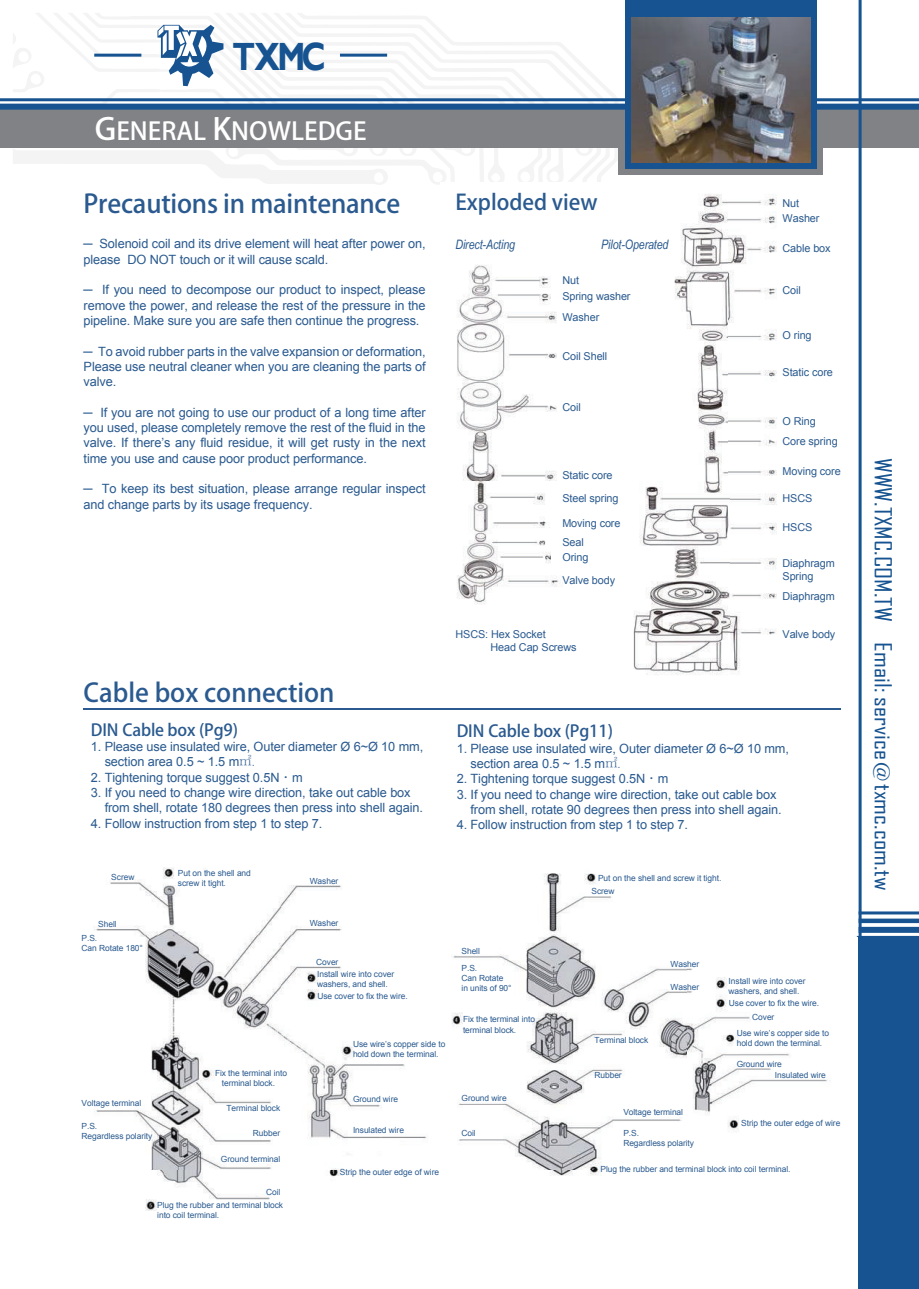
<style>
.page{position:relative;width:919px;height:1289px;background:#fff}
.page>*{position:absolute;margin:0;border:0;box-sizing:border-box;transform-origin:0 0}
.t1{font:700 39.3px "Gill Sans";color:#165390;scale:.8 1}
.t2{font:700 25.5px "Adobe Fan Heiti Std";letter-spacing:-.01em;color:#2a5a8f}
.t3{font:700 24.3px "Adobe Fan Heiti Std";color:#fff;scale:1.04 1}
.t4{font:22.5px "Agency FB";color:#165390;scale:1.2 1}
.t5{font:700 21.45px "Adobe Fan Heiti Std";color:#2a5a8f}
.t6{font:700 16.5px "Adobe Fan Heiti Std";letter-spacing:-.01em;color:#2a5a8f}
.t7{font:italic 13.05px "Arial Narrow";letter-spacing:-.01em;color:#2a5a8f}
.t8{font:12.75px/15.3px "Arial";letter-spacing:-.01em;color:#2a5a8f}
.t9{font:10.8px/15px "Arial";letter-spacing:-.01em;color:#2a5a8f}
.t10{font:8.4px/10.1px "Arial";letter-spacing:-.01em;color:#2a5a8f}
.s1{font-size:30px}
.s2{font-family:"Adobe Ming Std";font-weight:300}
.s3{font-family:"P Ming Li U"}
</style>
<div class="page">
<svg style="left:568px;top:75px;width:33px;height:107px"></svg>
<svg style="left:446px;top:156px;width:58px;height:26px"></svg>
<svg style="left:446px;top:36px;width:147px;height:120px"></svg>
<div style="left:0;top:105px;width:918px;height:43px;background:#808285"></div>
<div style="left:618px;top:135px;width:204px;height:40px;background:#808285"></div>
<div style="left:625px;top:0;width:191px;height:168px;background:#165390"></div>
<hr style="left:0;top:98px;width:918px;height:3px;background:#165390">
<div style="left:0;top:104px;width:918px;height:6px;background:#165390"></div>
<svg style="left:13px;top:13px;width:433px;height:172px"></svg>
<img style="left:631px;top:17px;width:179px;height:145px">
<hr style="left:858px;top:0;width:3px;height:1194px;background:#165390">
<div style="left:858px;top:936px;width:60px;height:352px;background:#165390"></div>
<div style="left:858px;top:926px;width:60px;height:6px;background:#165390"></div>
<div style="left:858px;top:918px;width:60px;height:5px;background:#165390"></div>
<hr style="left:858px;top:911px;width:60px;height:3px;background:#165390">
<hr style="left:84px;top:707px;width:757px;height:2px;background:#2a5a8f">
<img style="left:93px;top:867px;width:737px;height:344px">
<img style="left:440px;top:183px;width:337px;height:492px">
<h1 class="t1" style="left:233px;top:34px;width:118px">TXMC</h1>
<h3 class="t3" style="left:95px;top:117px;width:263px"><span class="s1">G</span>ENERAL <span class="s1">K</span>NOWLEDGE</h3>
<h2 class="t2" style="left:84px;top:188px;width:318px">Precautions in maintenance</h2>
<p class="t8" style="left:84px;top:236px;width:343px">─ Solenoid coil and its drive element will heat after power on, please DO NOT touch or it will cause scald.</p>
<p class="t8" style="left:84px;top:282px;width:343px;text-align:justify">─ If you need to decompose our product to inspect, please remove the power, and release the rest of the pressure in the pipeline. Make sure you are safe then continue the progress.</p>
<p class="t8" style="left:84px;top:343px;width:343px;text-align:justify">─ To avoid rubber parts in the valve expansion or deformation, Please use neutral cleaner when you are cleaning the parts of valve.</p>
<p class="t8" style="left:84px;top:405px;width:343px;text-align:justify">─ If you are not going to use our product of a long time after you used, please completely remove the rest of the fluid in the valve. If there’s any fluid residue, it will get rusty in the next time you use and cause poor product performance.</p>
<p class="t8" style="left:84px;top:481px;width:343px">─ To keep its best situation, please arrange regular inspect and change parts by its usage frequency.</p>
<h2 class="t2" style="left:84px;top:677px;width:252px">Cable box connection</h2>
<p class="t6" style="left:91px;top:719px;width:149px">DIN Cable box (Pg9)</p>
<p class="t8" style="left:105px;top:739px;width:320px;text-indent:-14px">1. Please use insulated wire, Outer diameter Ø 6~Ø 10 mm, section area 0.5 ~ 1.5 m<span class="s2">㎡.</span></p>
<p class="t8" style="left:91px;top:769px;width:213px">2. Tightening torque suggest 0.5N<span class="s2">‧</span>m</p>
<p class="t8" style="left:105px;top:785px;width:320px;text-indent:-14px">3. If you need to change wire direction, take out cable box from shell, rotate 180 degrees then press into shell again.</p>
<p class="t8" style="left:91px;top:815px;width:233px">4. Follow instruction from step 1 to step 7.</p>
<h3 class="t5" style="left:455px;top:189px;width:144px">Exploded view</h3>
<p class="t7" style="left:455px;top:235px;width:61px">Direct-Acting</p>
<p class="t7" style="left:601px;top:235px;width:69px">Pilot-Operated</p>
<p class="t9" style="left:562px;top:273px;width:70px">Nut<br>Spring washer</p>
<p class="t9" style="left:562px;top:309px;width:38px">Washer</p>
<p class="t9" style="left:562px;top:348px;width:46px">Coil Shell</p>
<p class="t9" style="left:562px;top:399px;width:20px">Coil</p>
<p class="t9" style="left:562px;top:464px;width:58px;line-height:23px">Static core<br>Steel spring</p>
<p class="t9" style="left:562px;top:514px;width:60px;line-height:18.6px">Moving core<br>Seal</p>
<p class="t9" style="left:562px;top:546px;width:54px;line-height:22.6px">Oring<br>Valve body</p>
<p class="t9" style="left:490px;top:627px;width:88px;line-height:13px;text-indent:-35px">HSCS: Hex Socket<br>Head Cap Screws</p>
<p class="t9" style="left:782px;top:196px;width:38px">Nut<br>Washer</p>
<p class="t9" style="left:782px;top:241px;width:50px">Cable box</p>
<p class="t9" style="left:782px;top:283px;width:20px">Coil</p>
<p class="t9" style="left:782px;top:328px;width:31px">O ring</p>
<p class="t9" style="left:782px;top:365px;width:52px">Static core</p>
<p class="t9" style="left:782px;top:411px;width:57px;line-height:19.5px">O Ring<br>Core spring</p>
<p class="t9" style="left:782px;top:464px;width:60px">Moving core</p>
<p class="t9" style="left:782px;top:491px;width:31px">HSCS</p>
<p class="t9" style="left:782px;top:520px;width:31px">HSCS</p>
<p class="t9" style="left:782px;top:557px;width:54px;line-height:13px">Diaphragm<br>Spring</p>
<p class="t9" style="left:782px;top:589px;width:54px">Diaphragm</p>
<p class="t9" style="left:782px;top:626px;width:54px">Valve body</p>
<p class="t6" style="left:456px;top:721px;width:158px">DIN Cable box (Pg11)</p>
<p class="t8" style="left:470px;top:740px;width:320px;text-indent:-14px">1. Please use insulated wire, Outer diameter Ø 6~Ø 10 mm, section area 0.5 ~ 1.5 m<span class="s2">㎡.</span></p>
<p class="t8" style="left:456px;top:771px;width:213px">2. Tightening torque suggest 0.5N<span class="s2">‧</span>m</p>
<p class="t8" style="left:470px;top:786px;width:313px;text-indent:-14px">3. If you need to change wire direction, take out cable box from shell, rotate 90 degrees then press into shell again.</p>
<p class="t8" style="left:456px;top:817px;width:233px">4. Follow instruction from step 1 to step 7.</p>
<p class="t10" style="left:111px;top:872px;width:25px">Screw</p>
<p class="t10" style="left:178px;top:868px;width:75px">Put on the shell and screw it tight.</p>
<p class="t10" style="left:598px;top:872px;width:125px">Put on the shell and screw it tight.</p>
<p class="t10" style="left:310px;top:875px;width:30px">Washer</p>
<p class="t10" style="left:591px;top:886px;width:25px">Screw</p>
<p class="t10" style="left:98px;top:919px;width:20px">Shell</p>
<p class="t10" style="left:310px;top:917px;width:30px">Washer</p>
<p class="t10" style="left:82px;top:932px;width:63px">P.S.<br>Can Rotate 180°</p>
<p class="t10" style="left:461px;top:946px;width:20px">Shell</p>
<p class="t10" style="left:316px;top:956px;width:24px">Cover</p>
<p class="t10" style="left:317px;top:969px;width:78px">Install wire into cover washers, and shell.</p>
<p class="t10" style="left:317px;top:991px;width:92px">Use cover to fix the wire.</p>
<p class="t10" style="left:461px;top:962px;width:52px">P.S.<br>Can Rotate in units of 90°</p>
<p class="t10" style="left:670px;top:958px;width:30px">Washer</p>
<p class="t10" style="left:670px;top:981px;width:30px">Washer</p>
<p class="t10" style="left:728px;top:976px;width:78px">Install wire into cover washers, and shell.</p>
<p class="t10" style="left:728px;top:998px;width:92px">Use cover to fix the wire.</p>
<p class="t10" style="left:222px;top:1068px;width:67px;text-indent:-7px">Fix the terminal into terminal block.</p>
<p class="t10" style="left:353px;top:1039px;width:94px">Use wire’s copper side to hold down the terminal.</p>
<p class="t10" style="left:463px;top:1014px;width:73px">Fix the terminal into terminal block.</p>
<p class="t10" style="left:594px;top:1034px;width:55px">Terminal block</p>
<p class="t10" style="left:594px;top:1069px;width:29px">Rubber</p>
<p class="t10" style="left:752px;top:1011px;width:24px">Cover</p>
<p class="t10" style="left:736px;top:1028px;width:94px">Use wire’s copper side to hold down the terminal.</p>
<p class="t10" style="left:736px;top:1058px;width:47px">Ground wire</p>
<p class="t10" style="left:774px;top:1069px;width:52px">Insulated wire</p>
<p class="t10" style="left:82px;top:1098px;width:61px">Voltage terminal</p>
<p class="t10" style="left:82px;top:1121px;width:72px">P.S.<br>Regardless polarity</p>
<p class="t10" style="left:226px;top:1102px;width:55px">Terminal block</p>
<p class="t10" style="left:253px;top:1128px;width:29px">Rubber</p>
<p class="t10" style="left:221px;top:1153px;width:61px">Ground terminal</p>
<p class="t10" style="left:266px;top:1187px;width:16px">Coil</p>
<p class="t10" style="left:353px;top:1094px;width:47px">Ground wire</p>
<p class="t10" style="left:461px;top:1092px;width:47px">Ground wire</p>
<p class="t10" style="left:353px;top:1125px;width:52px">Insulated wire</p>
<p class="t10" style="left:340px;top:1167px;width:101px">Strip the outer edge of wire</p>
<p class="t10" style="left:461px;top:1128px;width:16px">Coil</p>
<p class="t10" style="left:623px;top:1107px;width:61px">Voltage terminal</p>
<p class="t10" style="left:623px;top:1128px;width:72px">P.S.<br>Regardless polarity</p>
<p class="t10" style="left:741px;top:1118px;width:101px">Strip the outer edge of wire</p>
<p class="t10" style="left:600px;top:1163px;width:191px">Plug the rubber and terminal block into coil terminal.</p>
<p class="t10" style="left:157px;top:1200px;width:127px">Plug the rubber and terminal block into coil terminal.</p>
<h3 class="t4" style="left:897px;top:458px;width:362px;rotate:90deg">WWW.TXMC.COM.TW Email: service<span class="s3">@</span>txmc.com.tw</h3>
</div>
